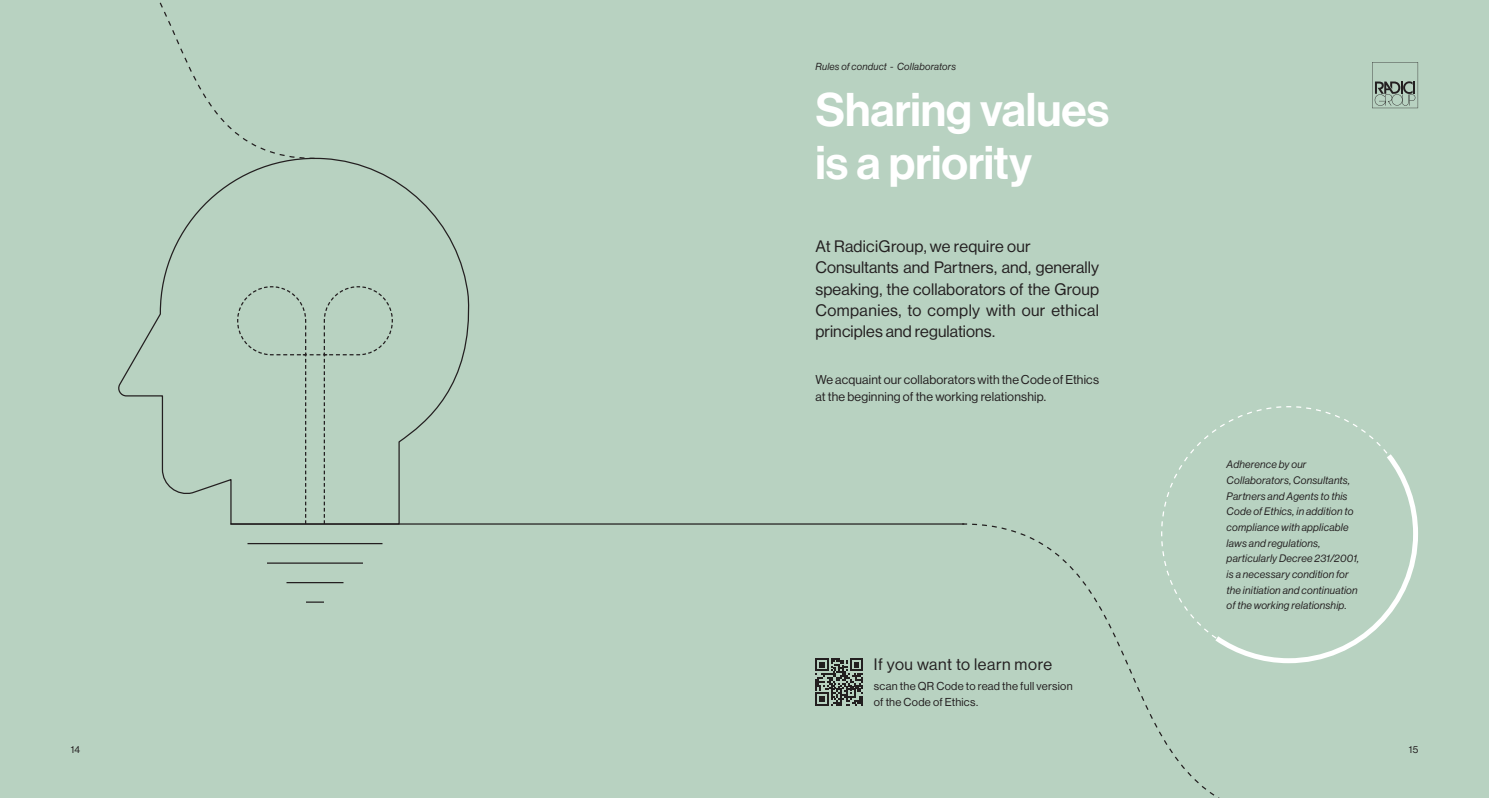
<style>
.page{position:relative;width:1489px;height:798px;background:#fff}
.page>*{position:absolute;margin:0;border:0;box-sizing:border-box;transform-origin:0 0}
.t1{font:46.25px/52.5px "N Haas Grotesk DS Pro 65 Md";color:#fff}
.Testo_normale{font:16.25px/21.2px "N Haas Grotesk DS Pro 55 Rg";letter-spacing:.015em;color:#231f20;text-align:justify}
.Testo_normale-2{font:16.25px "N Haas Grotesk DS Pro 55 Rg";letter-spacing:.035em;color:#231f20}
.Testo_normale-3{font:12.5px/17.5px "N Haas Grotesk DS Pro 55 Rg";letter-spacing:.015em;color:#231f20}
.Testo_normale-4{font:11.25px/16.2px "N Haas Grotesk DS Pro 55 Rg";letter-spacing:.025em;color:#231f20}
.Testo_normale-5{font:10.62px/15.6px "N Haas Grotesk DS Pro 56 It";letter-spacing:.02em;color:#231f20}
.Testo_normale-6{font:10px "N Haas Grotesk DS Pro 56 It";letter-spacing:.025em;color:#231f20}
.t2{font:10px "N Haas Grotesk DS Pro 55 Rg";color:#231f20}
</style>
<div class="page">
<div style="left:0;top:0;width:1488px;height:797px;background:#b8d2c1"></div>
<svg style="left:1161px;top:406px;width:255px;height:256px"></svg>
<svg style="left:960px;top:522px;width:340px;height:274px"></svg>
<hr style="left:230px;top:523px;width:734px;height:1px;background:#231f20">
<hr style="left:247px;top:542px;width:135px;height:2px;background:#231f20">
<hr style="left:267px;top:562px;width:96px;height:1px;background:#231f20">
<hr style="left:286px;top:581px;width:57px;height:2px;background:#231f20">
<svg style="left:306px;top:601px;width:18px;height:1px"></svg>
<svg style="left:118px;top:157px;width:355px;height:368px"></svg>
<svg style="left:236px;top:285px;width:157px;height:238px"></svg>
<svg style="left:118px;top:2px;width:198px;height:158px"></svg>
<svg style="left:1372px;top:62px;width:45px;height:46px"></svg>
<svg style="left:815px;top:658px;width:48px;height:47px"></svg>
<p class="Testo_normale-6" style="left:815px;top:61px;width:142px">Rules of conduct - Collaborators</p>
<p class="t1" style="left:815px;top:84px;width:295px">Sharing values is a priority</p>
<p class="Testo_normale" style="left:815px;top:236px;width:217px">At RadiciGroup, we require our</p>
<p class="Testo_normale" style="left:815px;top:257px;width:285px">Consultants and Partners, and, generally speaking, the collaborators of the Group Companies, to comply with our ethical principles and regulations.</p>
<p class="Testo_normale-3" style="left:815px;top:370px;width:285px">We acquaint our collaborators with the Code of Ethics at the beginning of the working relationship.</p>
<p class="Testo_normale-2" style="left:873px;top:654px;width:180px">If you want to learn more</p>
<p class="Testo_normale-4" style="left:873px;top:677px;width:200px">scan the QR Code to read the full version of the Code of Ethics.</p>
<p class="Testo_normale-5" style="left:1226px;top:456px;width:134px">Adherence by our<br>Collaborators, Consultants,<br>Partners and Agents to this<br>Code of Ethics, in addition to compliance with applicable laws and regulations, particularly Decree 231/2001, is a necessary condition for the initiation and continuation of the working relationship.</p>
<p class="t2" style="left:71px;top:743px;width:11px">14</p>
<p class="t2" style="left:1408px;top:743px;width:11px">15</p>
</div>
